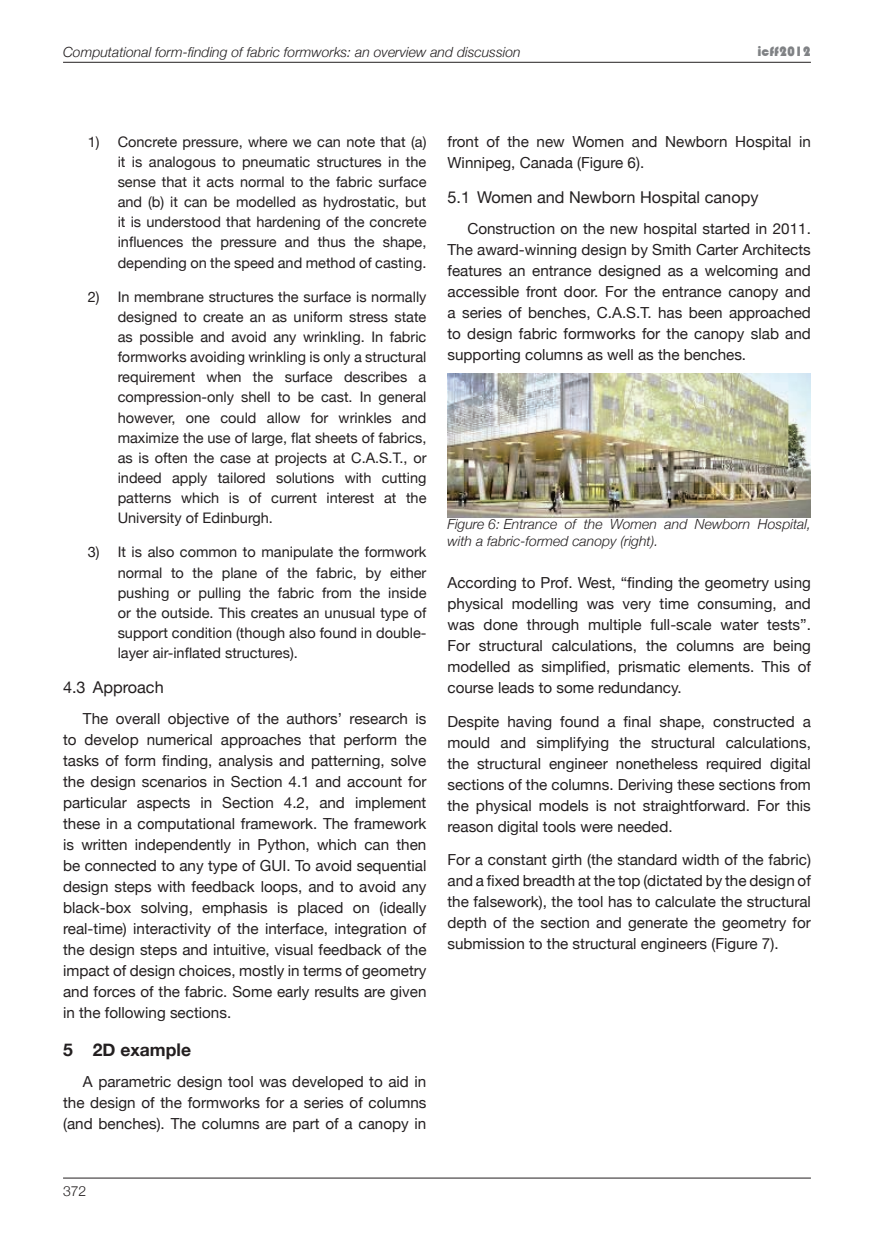
<style>
.page{position:relative;width:874px;height:1241px;background:#fff}
.page>*{position:absolute;margin:0;border:0;box-sizing:border-box;transform-origin:0 0}
.t1{font:700 17.5px "Helvetica Neue";color:#231f20}
.t2{font:16.28px "Helvetica Neue";color:#231f20}
.t3{font:15.22px/21px "Helvetica Neue";color:#231f20;text-align:justify}
.t4{font:14.53px/20.1px "Helvetica Neue";color:#231f20;text-align:justify}
.t5{font:italic 300 14px/16.8px "Helvetica Neue";color:#231f20}
.t6{font:14px "Bauhaus 93";color:#808285}
.t7{font:300 14px "Helvetica Neue";color:#231f20}
</style>
<div class="page">
<hr style="left:63px;top:1177px;width:747px;height:1px;background:#231f20">
<hr style="left:63px;top:62px;width:747px;height:1px;background:#231f20">
<img style="left:447px;top:373px;width:363px;height:144px">
<p class="t5" style="left:63px;top:43px;width:459px">Computational form-finding of fabric formworks: an overview and discussion</p>
<p class="t6" style="left:757px;top:44px;width:55px">icff2012</p>
<p class="t4" style="left:118px;top:131px;width:310px;text-indent:-30px">1) Concrete pressure, where we can note that (a) it is analogous to pneumatic structures in the sense that it acts normal to the fabric surface and (b) it can be modelled as hydrostatic, but it is understood that hardening of the concrete influences the pressure and thus the shape, depending on the speed and method of casting.</p>
<p class="t4" style="left:118px;top:286px;width:310px;text-indent:-30px">2) In membrane structures the surface is normally designed to create an as uniform stress state as possible and avoid any wrinkling. In fabric formworks avoiding wrinkling is only a structural requirement when the surface describes a compression-only shell to be cast. In general however, one could allow for wrinkles and maximize the use of large, flat sheets of fabrics, as is often the case at projects at C.A.S.T., or indeed apply tailored solutions with cutting patterns which is of current interest at the University of Edinburgh.</p>
<p class="t4" style="left:118px;top:542px;width:310px;text-indent:-30px">3) It is also common to manipulate the formwork normal to the plane of the fabric, by either pushing or pulling the fabric from the inside or the outside. This creates an unusual type of support condition (though also found in double&shy;layer air-inflated structures).</p>
<p class="t2" style="left:63px;top:677px;width:102px">4.3 Approach</p>
<p class="t3" style="left:63px;top:707px;width:365px;text-indent:20px">The overall objective of the authors’ research is to develop numerical approaches that perform the tasks of form finding, analysis and patterning, solve the design scenarios in Section 4.1 and account for particular aspects in Section 4.2, and implement these in a computational framework. The framework is written independently in Python, which can then be connected to any type of GUI. To avoid sequential design steps with feedback loops, and to avoid any black-box solving, emphasis is placed on (ideally real-time) interactivity of the interface, integration of the design steps and intuitive, visual feedback of the impact of design choices, mostly in terms of geometry and forces of the fabric. Some early results are given in the following sections.</p>
<p class="t1" style="left:63px;top:1039px;width:129px">5 2D example</p>
<p class="t3" style="left:63px;top:1071px;width:365px;text-indent:20px">A parametric design tool was developed to aid in the design of the formworks for a series of columns (and benches). The columns are part of a canopy in</p>
<p class="t3" style="left:447px;top:131px;width:365px">front of the new Women and Newborn Hospital in<br>Winnipeg, Canada (Figure 6).</p>
<p class="t2" style="left:447px;top:187px;width:312px">5.1 Women and Newborn Hospital canopy</p>
<p class="t3" style="left:447px;top:218px;width:365px;text-indent:20px">Construction on the new hospital started in 2011.<br>The award-winning design by Smith Carter Architects features an entrance designed as a welcoming and accessible front door. For the entrance canopy and a series of benches, C.A.S.T. has been approached to design fabric formworks for the canopy slab and supporting columns as well as the benches.</p>
<p class="t5" style="left:447px;top:515px;width:365px">Figure 6: Entrance of the Women and Newborn Hospital, with a fabric-formed canopy (right).</p>
<p class="t3" style="left:447px;top:572px;width:365px">According to Prof. West, “finding the geometry using physical modelling was very time consuming, and was done through multiple full-scale water tests”.<br>For structural calculations, the columns are being modelled as simplified, prismatic elements. This of course leads to some redundancy.</p>
<p class="t3" style="left:447px;top:710px;width:365px">Despite having found a final shape, constructed a mould and simplifying the structural calculations, the structural engineer nonetheless required digital sections of the columns. Deriving these sections from the physical models is not straightforward. For this reason digital tools were needed.</p>
<p class="t3" style="left:447px;top:848px;width:365px">For a constant girth (the standard width of the fabric) and a fixed breadth at the top (dictated by the design of the falsework), the tool has to calculate the structural depth of the section and generate the geometry for submission to the structural engineers (Figure 7).</p>
<p class="t7" style="left:63px;top:1182px;width:25px">372</p>
</div>
